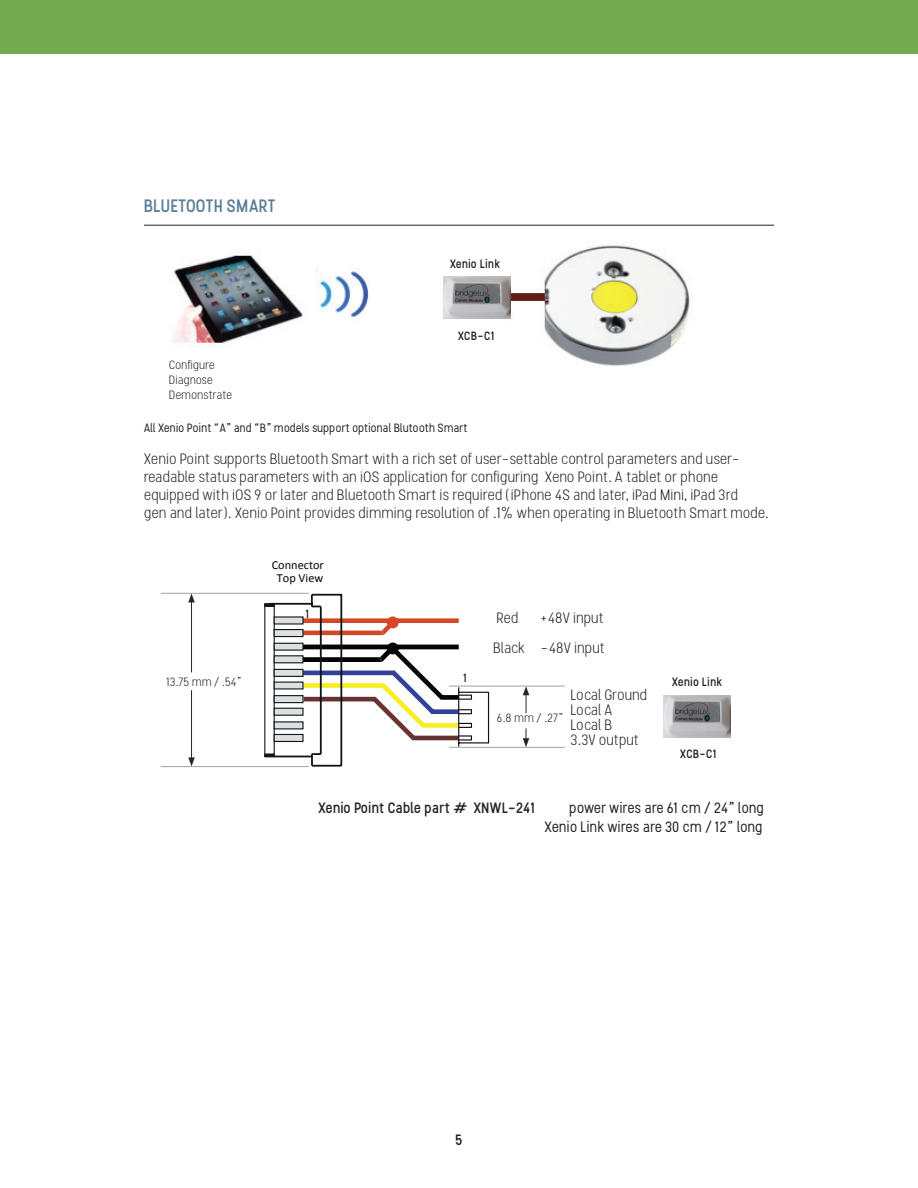
<style>
.page{position:relative;width:918px;height:1188px;background:#fff}
.page>*{position:absolute;margin:0;border:0;box-sizing:border-box;transform-origin:0 0}
.t1{font:500 18px "Stellar";letter-spacing:-.02em;color:#5b7f95}
.t2{font:300 15px/18px "Stellar";letter-spacing:-.03em;color:#242627}
.t3{font:15px/19.2px "Stellar";letter-spacing:-.02em;color:#242627;text-align:right}
.t4{font:500 15px "Stellar";letter-spacing:-.03em;color:#242627}
.t5{font:500 15px "Stellar";color:#231f20}
.t6{font:12.3px/12.9px "Calibri";color:#040503;text-align:center}
.t7{font:12px "Stellar";letter-spacing:-.03em;color:#242627}
.t8{font:300 12px/15px "Stellar";letter-spacing:-.03em;color:#242627}
.t9{font:500 12px "Stellar";color:#231f20}
.t10{font:500 12px "Stellar";color:#242627}
</style>
<div class="page">
<div style="left:0;top:0;width:918px;height:54px;background:#73aa4f"></div>
<hr style="left:144px;top:225px;width:630px;height:1px;background:#242627">
<img style="left:171px;top:245px;width:519px;height:121px">
<img style="left:663px;top:695px;width:67px;height:43px">
<img style="left:443px;top:276px;width:67px;height:43px">
<img style="left:304px;top:618px;width:155px;height:5px">
<img style="left:304px;top:631px;width:76px;height:4px">
<svg style="left:380px;top:620px;width:15px;height:15px"></svg>
<div style="left:387px;top:643px;width:12px;height:11px;background:#040503;border-radius:50%"></div>
<div style="left:387px;top:616px;width:12px;height:12px;background:#d44827;border-radius:50%"></div>
<hr style="left:458px;top:687px;width:1px;height:60px;background:#0d0f15">
<hr style="left:459px;top:692px;width:30px;height:1px;background:#0d0f15">
<hr style="left:459px;top:742px;width:30px;height:1px;background:#0d0f15">
<hr style="left:488px;top:692px;width:1px;height:51px;background:#0d0f15">
<svg style="left:298px;top:645px;width:174px;height:100px"></svg>
<svg style="left:274px;top:616px;width:30px;height:9px"></svg>
<hr style="left:312px;top:594px;width:29px;height:2px;background:#0d151d">
<hr style="left:312px;top:765px;width:29px;height:2px;background:#0d151d">
<hr style="left:340px;top:594px;width:2px;height:172px;background:#0d151d">
<hr style="left:265px;top:756px;width:47px;height:1px;background:#0d151d">
<hr style="left:270px;top:603px;width:42px;height:2px;background:#0d151d">
<hr style="left:320px;top:606px;width:2px;height:148px;background:#0d151d">
<div style="left:274px;top:629px;width:30px;height:8px;background:#dedfde;border:1px solid #0d151d"></div>
<div style="left:274px;top:643px;width:30px;height:8px;background:#dedfde;border:1px solid #0d151d"></div>
<div style="left:274px;top:655px;width:30px;height:8px;background:#dedfde;border:1px solid #0d151d"></div>
<div style="left:274px;top:669px;width:30px;height:8px;background:#dedfde;border:1px solid #0d151d"></div>
<svg style="left:274px;top:682px;width:30px;height:8px"></svg>
<div style="left:274px;top:695px;width:30px;height:8px;background:#dedfde;border:1px solid #0d151d"></div>
<div style="left:274px;top:708px;width:30px;height:8px;background:#dedfde;border:1px solid #0d151d"></div>
<svg style="left:274px;top:721px;width:30px;height:8px"></svg>
<div style="left:274px;top:734px;width:30px;height:8px;background:#dedfde;border:1px solid #0d151d"></div>
<svg style="left:264px;top:604px;width:11px;height:3px"></svg>
<svg style="left:264px;top:753px;width:11px;height:4px"></svg>
<svg style="left:311px;top:595px;width:10px;height:12px"></svg>
<svg style="left:311px;top:753px;width:10px;height:13px"></svg>
<hr style="left:161px;top:593px;width:148px;height:1px;background:#a3a1a1">
<hr style="left:161px;top:766px;width:148px;height:1px;background:#a3a1a1">
<hr style="left:191px;top:600px;width:1px;height:72px;background:#242627">
<svg style="left:188px;top:593px;width:7px;height:9px"></svg>
<hr style="left:191px;top:690px;width:1px;height:70px;background:#242627">
<svg style="left:188px;top:757px;width:7px;height:9px"></svg>
<hr style="left:449px;top:747px;width:116px;height:1px;background:#a3a1a1">
<hr style="left:449px;top:686px;width:116px;height:1px;background:#a3a1a1">
<svg style="left:523px;top:686px;width:6px;height:27px"></svg>
<svg style="left:523px;top:728px;width:6px;height:19px"></svg>
<p class="t1" style="left:144px;top:194px;width:134px">BLUETOOTH SMART</p>
<p class="t8" style="left:169px;top:357px;width:65px">Configure<br>Diagnose<br>Demonstrate</p>
<p class="t9" style="left:450px;top:256px;width:52px">Xenio Link</p>
<p class="t9" style="left:458px;top:328px;width:38px">XCB-C1</p>
<p class="t7" style="left:144px;top:421px;width:326px">All Xenio Point “A” and “B” models support optional Blutooth Smart</p>
<p class="t2" style="left:144px;top:449px;width:627px">Xenio Point supports Bluetooth Smart with a rich set of user-settable control parameters and user&shy;readable status parameters with an iOS application for configuring Xeno Point. A tablet or phone equipped with iOS 9 or later and Bluetooth Smart is required (iPhone 4S and later, iPad Mini, iPad 3rd<br>gen and later). Xenio Point provides dimming resolution of .1% when operating in Bluetooth Smart mode.</p>
<p class="t8" style="left:166px;top:674px;width:77px">13.75 mm / .54”</p>
<p class="t6" style="left:272px;top:558px;width:54px">Connector<br>Top View</p>
<p class="t10" style="left:306px;top:606px;width:5px">1</p>
<p class="t10" style="left:463px;top:671px;width:5px">1</p>
<p class="t2" style="left:497px;top:609px;width:24px">Red</p>
<p class="t2" style="left:493px;top:604px;width:114px;line-height:29.2px;text-align:right">+48V input<br>Black -48V input</p>
<p class="t8" style="left:497px;top:711px;width:68px">6.8 mm / .27”</p>
<p class="t2" style="left:571px;top:687px;width:79px;line-height:15px">Local Ground<br>Local A<br>Local B<br>3.3V output</p>
<p class="t9" style="left:672px;top:674px;width:52px">Xenio Link</p>
<p class="t9" style="left:680px;top:746px;width:38px">XCB-C1</p>
<p class="t4" style="left:319px;top:798px;width:219px">Xenio Point Cable part # XNWL-241</p>
<p class="t3" style="left:545px;top:798px;width:221px">power wires are 61 cm / 24” long<br>Xenio Link wires are 30 cm / 12” long</p>
<p class="t5" style="left:455px;top:1131px;width:9px">5</p>
</div>
